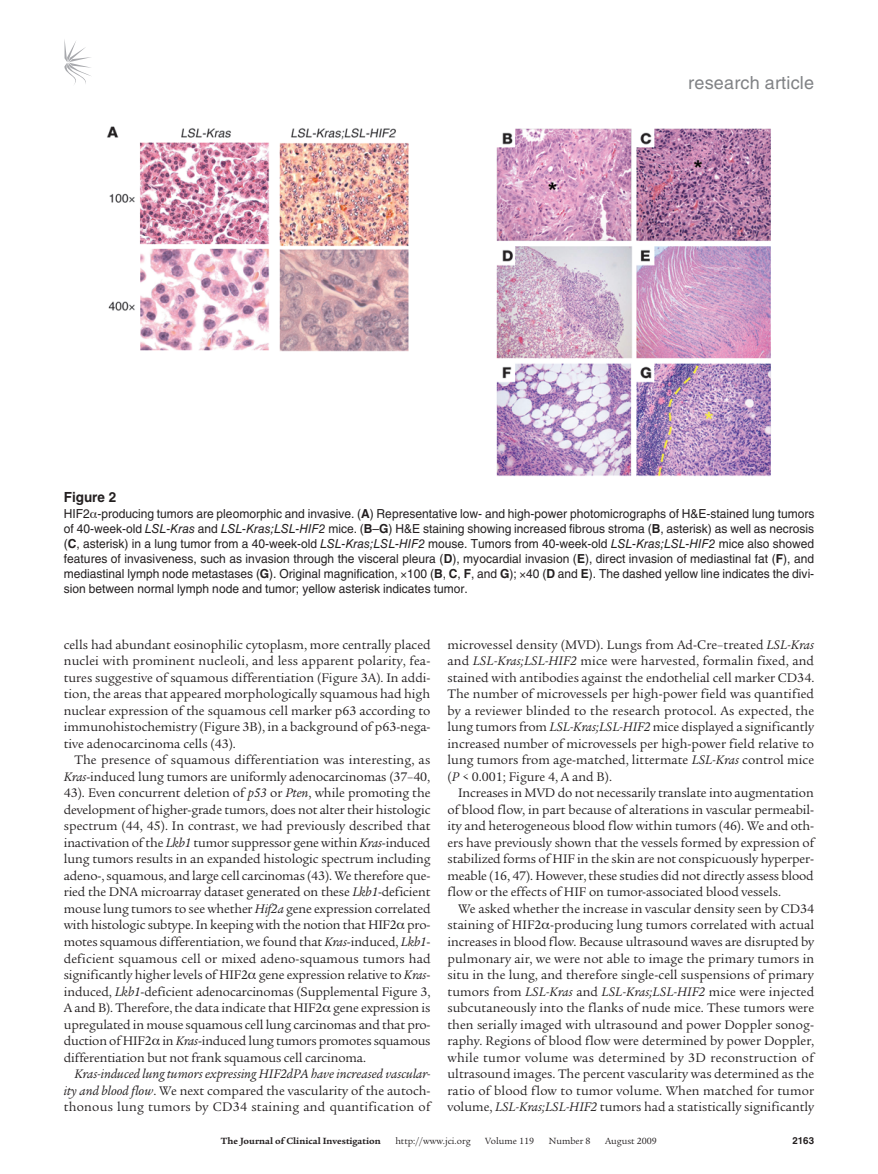
<style>
.page{position:relative;width:878px;height:1174px;background:#fff}
.page>*{position:absolute;margin:0;border:0;box-sizing:border-box;transform-origin:0 0}
.t1{font:18px "Helvetica LT Std";letter-spacing:.01em;color:#808285}
.t2{font:700 13.95px "Helvetica LT Std";color:#231f20}
.t3{font:13.5px/16.5px "Legacy Serif Std";color:#231f20;text-align:justify}
.t4{font:12.45px/15.1px "Helvetica LT Std";color:#231f20;text-align:justify}
.t5{font:9.75px "Legacy Serif Std";color:#231f20}
.t6{font:700 9.75px "Legacy Serif Std";color:#231f20}
.t7{font:700 9.75px "Helvetica LT Std";color:#231f20}
.s1{font-weight:700}
.s2{font-style:italic}
</style>
<div class="page">
<svg style="left:64px;top:39px;width:27px;height:45px"></svg>
<img style="left:107px;top:126px;width:664px;height:351px">
<h1 class="t1" style="left:688px;top:72px;width:127px">research article</h1>
<p class="t2" style="left:64px;top:489px;width:54px">Figure 2</p>
<p class="t4" style="left:64px;top:505px;width:752px">HIF2 -producing tumors are pleomorphic and invasive. (<span class="s1">A</span>) Representative low- and high-power photomicrographs of H&amp;E-stained lung tumors of 40-week-old <span class="s2">LSL-Kras</span> and <span class="s2">LSL-Kras;LSL-HIF2</span> mice. (<span class="s1">B</span>–<span class="s1">G</span>) H&amp;E staining showing increased fibrous stroma (<span class="s1">B</span>, asterisk) as well as necrosis (<span class="s1">C</span>, asterisk) in a lung tumor from a 40-week-old <span class="s2">LSL-Kras;LSL-HIF2</span> mouse. Tumors from 40-week-old <span class="s2">LSL-Kras;LSL-HIF2</span> mice also showed features of invasiveness, such as invasion through the visceral pleura (<span class="s1">D</span>), myocardial invasion (<span class="s1">E</span>), direct invasion of mediastinal fat (<span class="s1">F</span>), and mediastinal lymph node metastases (<span class="s1">G</span>). Original magnification, 100 (<span class="s1">B</span>, <span class="s1">C</span>, <span class="s1">F</span>, and <span class="s1">G</span>); 40 (<span class="s1">D</span> and <span class="s1">E</span>). The dashed yellow line indicates the divi&shy;sion between normal lymph node and tumor; yellow asterisk indicates tumor.</p>
<p class="t3" style="left:64px;top:636px;width:368px">cells had abundant eosinophilic cytoplasm, more centrally placed nuclei with prominent nucleoli, and less apparent polarity, fea&shy;tures suggestive of squamous differentiation (Figure 3A). In addi&shy;tion, the areas that appeared morphologically squamous had high nuclear expression of the squamous cell marker p63 according to immunohistochemistry (Figure 3B), in a background of p63-nega&shy;tive adenocarcinoma cells (43).</p>
<p class="t3" style="left:64px;top:752px;width:368px;text-indent:11px">The presence of squamous differentiation was interesting, as <span class="s2">Kras</span>-induced lung tumors are uniformly adenocarcinomas (37–40, 43). Even concurrent deletion of <span class="s2">p53</span> or <span class="s2">Pten</span>, while promoting the development of higher-grade tumors, does not alter their histologic spectrum (44, 45). In contrast, we had previously described that inactivation of the <span class="s2">Lkb1</span> tumor suppressor gene within <span class="s2">Kras</span>-induced lung tumors results in an expanded histologic spectrum including adeno-, squamous, and large cell carcinomas (43). We therefore que&shy;ried the DNA microarray dataset generated on these <span class="s2">Lkb1</span>-deficient mouse lung tumors to see whether <span class="s2">Hif2a</span> gene expression correlated with histologic subtype. In keeping with the notion that HIF2 pro&shy;motes squamous differentiation, we found that <span class="s2">Kras</span>-induced, <span class="s2">Lkb1</span>- deficient squamous cell or mixed adeno-squamous tumors had significantly higher levels of HIF2 gene expression relative to <span class="s2">Kras&shy;</span>induced, <span class="s2">Lkb1</span>-deficient adenocarcinomas (Supplemental Figure 3, A and B). Therefore, the data indicate that HIF2 gene expression is upregulated in mouse squamous cell lung carcinomas and that pro&shy;duction of HIF2 in <span class="s2">Kras</span>-induced lung tumors promotes squamous differentiation but not frank squamous cell carcinoma.</p>
<p class="t3" style="left:64px;top:1065px;width:368px;text-indent:11px"><span class="s2">Kras-induced lung tumors expressing HIF2dPA have increased vascular&shy;ity and blood flow</span>. We next compared the vascularity of the autoch&shy;thonous lung tumors by CD34 staining and quantification of</p>
<p class="t3" style="left:447px;top:636px;width:368px">microvessel density (MVD). Lungs from Ad-Cre–treated <span class="s2">LSL-Kras </span>and <span class="s2">LSL-Kras;LSL-HIF2</span> mice were harvested, formalin fixed, and stained with antibodies against the endothelial cell marker CD34.<br>The number of microvessels per high-power field was quantified by a reviewer blinded to the research protocol. As expected, the lung tumors from <span class="s2">LSL-Kras;LSL-HIF2</span> mice displayed a significantly increased number of microvessels per high-power field relative to lung tumors from age-matched, littermate <span class="s2">LSL-Kras</span> control mice (<span class="s2">P</span> &lt; 0.001; Figure 4, A and B).</p>
<p class="t3" style="left:447px;top:785px;width:368px;text-indent:11px">Increases in MVD do not necessarily translate into augmentation of blood flow, in part because of alterations in vascular permeabil&shy;ity and heterogeneous blood flow within tumors (46). We and oth&shy;ers have previously shown that the vessels formed by expression of stabilized forms of HIF in the skin are not conspicuously hyperper&shy;meable (16, 47). However, these studies did not directly assess blood flow or the effects of HIF on tumor-associated blood vessels.</p>
<p class="t3" style="left:447px;top:900px;width:368px;text-indent:11px">We asked whether the increase in vascular density seen by CD34 staining of HIF2 -producing lung tumors correlated with actual increases in blood flow. Because ultrasound waves are disrupted by pulmonary air, we were not able to image the primary tumors in situ in the lung, and therefore single-cell suspensions of primary tumors from <span class="s2">LSL-Kras</span> and <span class="s2">LSL-Kras;LSL-HIF2</span> mice were injected subcutaneously into the flanks of nude mice. These tumors were then serially imaged with ultrasound and power Doppler sonog&shy;raphy. Regions of blood flow were determined by power Doppler, while tumor volume was determined by 3D reconstruction of ultrasound images. The percent vascularity was determined as the ratio of blood flow to tumor volume. When matched for tumor volume, <span class="s2">LSL-Kras;LSL-HIF2</span> tumors had a statistically significantly</p>
<p class="t6" style="left:221px;top:1135px;width:161px">The Journal of Clinical Investigation</p>
<p class="t5" style="left:395px;top:1135px;width:77px">http://www.jci.org</p>
<p class="t5" style="left:485px;top:1135px;width:50px">Volume 119</p>
<p class="t5" style="left:549px;top:1135px;width:43px">Number 8</p>
<p class="t5" style="left:605px;top:1135px;width:53px">August 2009</p>
<p class="t7" style="left:792px;top:1134px;width:23px">2163</p>
</div>
